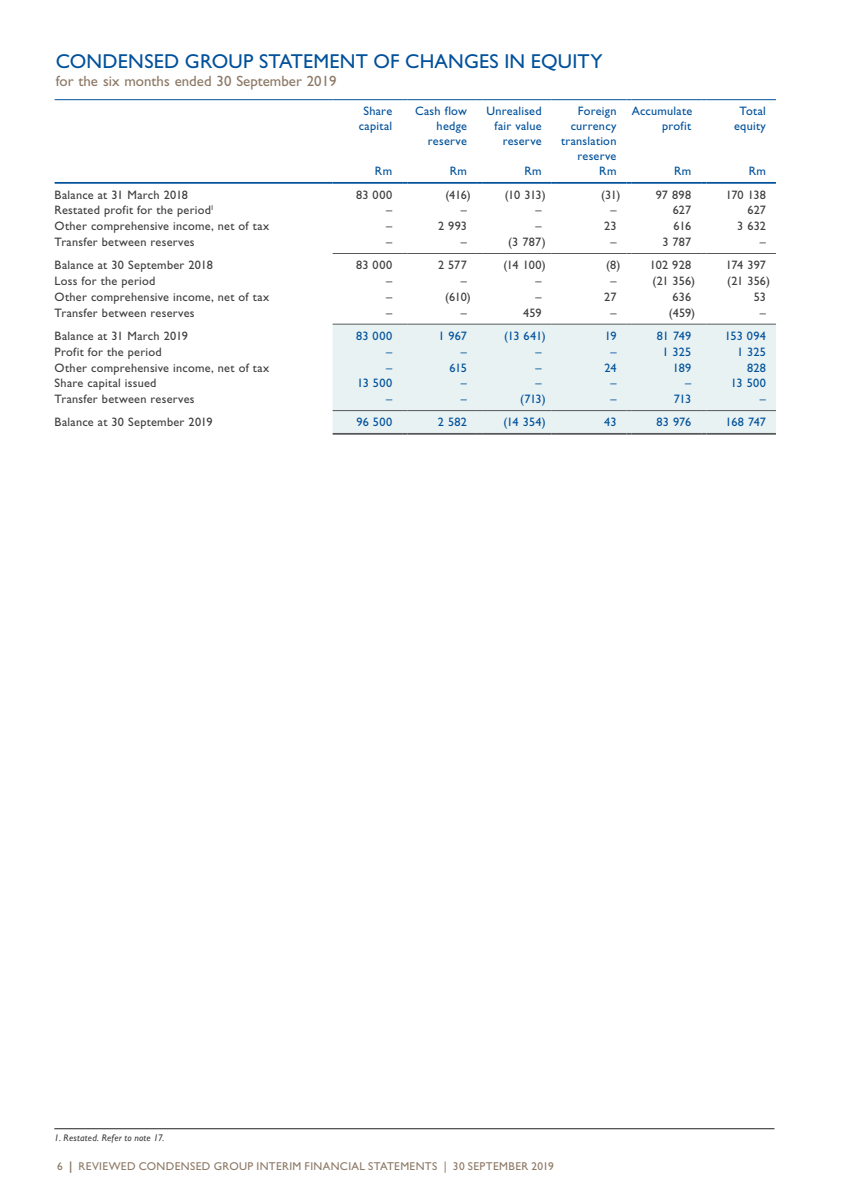
<style>
.page{position:relative;width:844px;height:1191px;background:#fff}
.page>*{position:absolute;margin:0;border:0;box-sizing:border-box;transform-origin:0 0}
.t1{font:20.12px "Gill Sans Std";letter-spacing:.01em;color:#01519b}
.t2{font:14.88px "Gill Sans Std";color:#8c7865}
.t3{font:12.25px "Gill Sans Std";letter-spacing:.02em;color:#3e3e3f}
.t4{font:12.25px/14.7px "Gill Sans Std";letter-spacing:.02em;color:#01519b;text-align:right}
.t5{font:11.38px "Gill Sans Std";letter-spacing:.03em;color:#8c7865}
.t6{font:italic 9.62px "Gill Sans Std";letter-spacing:.025em;color:#3e3e3f}
.s1{font-weight:700}
</style>
<div class="page">
<div style="left:332px;top:325px;width:443px;height:108px;background:#e8f2f2"></div>
<hr style="left:55px;top:182px;width:277px;height:2px;background:#01519b">
<hr style="left:332px;top:182px;width:70px;height:2px;background:#01519b">
<hr style="left:407px;top:182px;width:70px;height:2px;background:#01519b">
<hr style="left:482px;top:182px;width:69px;height:2px;background:#01519b">
<hr style="left:556px;top:182px;width:70px;height:2px;background:#01519b">
<hr style="left:631px;top:182px;width:70px;height:2px;background:#01519b">
<hr style="left:706px;top:182px;width:69px;height:2px;background:#01519b">
<hr style="left:332px;top:410px;width:70px;height:1px;background:#57585a">
<hr style="left:407px;top:410px;width:70px;height:1px;background:#57585a">
<hr style="left:482px;top:410px;width:69px;height:1px;background:#57585a">
<hr style="left:556px;top:410px;width:70px;height:1px;background:#57585a">
<hr style="left:631px;top:410px;width:70px;height:1px;background:#57585a">
<hr style="left:706px;top:410px;width:69px;height:1px;background:#57585a">
<hr style="left:55px;top:99px;width:277px;height:1px;background:#01519b">
<hr style="left:332px;top:99px;width:70px;height:1px;background:#01519b">
<hr style="left:407px;top:99px;width:70px;height:1px;background:#01519b">
<hr style="left:482px;top:99px;width:69px;height:1px;background:#01519b">
<hr style="left:556px;top:99px;width:70px;height:1px;background:#01519b">
<hr style="left:631px;top:99px;width:70px;height:1px;background:#01519b">
<hr style="left:706px;top:99px;width:69px;height:1px;background:#01519b">
<hr style="left:332px;top:253px;width:70px;height:1px;background:#57585a">
<hr style="left:407px;top:253px;width:70px;height:1px;background:#57585a">
<hr style="left:482px;top:253px;width:69px;height:1px;background:#57585a">
<hr style="left:556px;top:253px;width:70px;height:1px;background:#57585a">
<hr style="left:631px;top:253px;width:70px;height:1px;background:#57585a">
<hr style="left:706px;top:253px;width:69px;height:1px;background:#57585a">
<hr style="left:332px;top:324px;width:70px;height:1px;background:#57585a">
<hr style="left:407px;top:324px;width:70px;height:1px;background:#57585a">
<hr style="left:482px;top:324px;width:69px;height:1px;background:#57585a">
<hr style="left:556px;top:324px;width:70px;height:1px;background:#57585a">
<hr style="left:631px;top:324px;width:70px;height:1px;background:#57585a">
<hr style="left:706px;top:324px;width:69px;height:1px;background:#57585a">
<hr style="left:332px;top:433px;width:70px;height:2px;background:#57585a">
<hr style="left:407px;top:433px;width:70px;height:2px;background:#57585a">
<hr style="left:482px;top:433px;width:69px;height:2px;background:#57585a">
<hr style="left:556px;top:433px;width:70px;height:2px;background:#57585a">
<hr style="left:631px;top:433px;width:70px;height:2px;background:#57585a">
<hr style="left:706px;top:433px;width:69px;height:2px;background:#57585a">
<hr style="left:54px;top:1128px;width:720px;height:1px;background:#231f20">
<h1 class="t1" style="left:56px;top:50px;width:548px">CONDENSED GROUP STATEMENT OF CHANGES IN EQUITY</h1>
<p class="t2" style="left:56px;top:73px;width:282px">for the six months ended 30 September 2019</p>
<p class="t4" style="left:359px;top:104px;width:35px;text-align:center">Share capital</p>
<p class="t4" style="left:415px;top:104px;width:53px">Cash flow hedge reserve</p>
<p class="t4" style="left:486px;top:104px;width:57px">Unrealised fair value reserve</p>
<p class="t4" style="left:561px;top:104px;width:57px">Foreign currency translation reserve</p>
<p class="t4" style="left:631px;top:104px;width:62px">Accumulate profit</p>
<p class="t4" style="left:734px;top:104px;width:33px;text-align:center">Total equity</p>
<p class="t4" style="left:375px;top:164px;width:19px">Rm</p>
<p class="t4" style="left:449px;top:164px;width:19px">Rm</p>
<p class="t4" style="left:524px;top:164px;width:19px">Rm</p>
<p class="t4" style="left:599px;top:164px;width:19px">Rm</p>
<p class="t4" style="left:673px;top:164px;width:19px">Rm</p>
<p class="t4" style="left:748px;top:164px;width:19px">Rm</p>
<p class="t3" style="left:55px;top:187px;width:135px">Balance at 31 March 2018</p>
<p class="t3" style="left:356px;top:187px;width:38px">83 000</p>
<p class="t3" style="left:445px;top:187px;width:27px">(416)</p>
<p class="t3" style="left:504px;top:187px;width:42px">(10 313)</p>
<p class="t3" style="left:601px;top:187px;width:21px">(31)</p>
<p class="t3" style="left:655px;top:187px;width:37px">97 898</p>
<p class="t3" style="left:725px;top:187px;width:42px">170 138</p>
<p class="t3" style="left:55px;top:203px;width:161px">Restated profit for the period<sup>1</sup></p>
<p class="t3" style="left:386px;top:203px;width:8px">–</p>
<p class="t3" style="left:460px;top:203px;width:8px">–</p>
<p class="t3" style="left:535px;top:203px;width:8px">–</p>
<p class="t3" style="left:610px;top:203px;width:8px">–</p>
<p class="t3" style="left:672px;top:203px;width:20px">627</p>
<p class="t3" style="left:747px;top:203px;width:20px">627</p>
<p class="t3" style="left:55px;top:219px;width:216px">Other comprehensive income, net of tax</p>
<p class="t3" style="left:386px;top:219px;width:8px">–</p>
<p class="t3" style="left:438px;top:219px;width:30px">2 993</p>
<p class="t3" style="left:535px;top:219px;width:8px">–</p>
<p class="t3" style="left:604px;top:219px;width:14px">23</p>
<p class="t3" style="left:673px;top:219px;width:19px">616</p>
<p class="t3" style="left:737px;top:219px;width:30px">3 632</p>
<p class="t3" style="left:55px;top:235px;width:141px">Transfer between reserves</p>
<p class="t3" style="left:386px;top:235px;width:8px">–</p>
<p class="t3" style="left:460px;top:235px;width:8px">–</p>
<p class="t3" style="left:508px;top:235px;width:39px">(3 787)</p>
<p class="t3" style="left:610px;top:235px;width:8px">–</p>
<p class="t3" style="left:662px;top:235px;width:30px">3 787</p>
<p class="t3" style="left:759px;top:235px;width:8px">–</p>
<p class="t3" style="left:55px;top:258px;width:160px">Balance at 30 September 2018</p>
<p class="t3" style="left:356px;top:258px;width:38px">83 000</p>
<p class="t3" style="left:438px;top:258px;width:30px">2 577</p>
<p class="t3" style="left:503px;top:258px;width:44px">(14 100)</p>
<p class="t3" style="left:606px;top:258px;width:87px">(8) 102 928</p>
<p class="t3" style="left:725px;top:258px;width:41px">174 397</p>
<p class="t3" style="left:55px;top:274px;width:102px">Loss for the period</p>
<p class="t3" style="left:386px;top:274px;width:8px">–</p>
<p class="t3" style="left:460px;top:274px;width:8px">–</p>
<p class="t3" style="left:535px;top:274px;width:8px">–</p>
<p class="t3" style="left:610px;top:274px;width:8px">–</p>
<p class="t3" style="left:652px;top:274px;width:44px">(21 356)</p>
<p class="t3" style="left:727px;top:274px;width:44px">(21 356)</p>
<p class="t3" style="left:55px;top:290px;width:216px">Other comprehensive income, net of tax</p>
<p class="t3" style="left:386px;top:290px;width:8px">–</p>
<p class="t3" style="left:445px;top:290px;width:27px">(610)</p>
<p class="t3" style="left:535px;top:290px;width:8px">–</p>
<p class="t3" style="left:604px;top:290px;width:14px">27</p>
<p class="t3" style="left:672px;top:290px;width:20px">636</p>
<p class="t3" style="left:753px;top:290px;width:14px">53</p>
<p class="t3" style="left:55px;top:305px;width:141px">Transfer between reserves</p>
<p class="t3" style="left:386px;top:305px;width:8px">–</p>
<p class="t3" style="left:460px;top:305px;width:8px">–</p>
<p class="t3" style="left:523px;top:305px;width:20px">459</p>
<p class="t3" style="left:610px;top:305px;width:8px">–</p>
<p class="t3" style="left:668px;top:305px;width:28px">(459)</p>
<p class="t3" style="left:759px;top:305px;width:8px">–</p>
<p class="t3" style="left:55px;top:329px;width:135px">Balance at 31 March 2019</p>
<p class="t4" style="left:356px;top:328px;width:38px">83 000</p>
<p class="t4" style="left:438px;top:328px;width:30px">1 967</p>
<p class="t4" style="left:504px;top:328px;width:43px">(13 641)</p>
<p class="t4" style="left:604px;top:328px;width:13px">19</p>
<p class="t4" style="left:656px;top:328px;width:36px">81 749</p>
<p class="t4" style="left:724px;top:328px;width:43px">153 094</p>
<p class="t3" style="left:55px;top:344px;width:108px">Profit for the period</p>
<p class="t4" style="left:386px;top:344px;width:8px">–</p>
<p class="t4" style="left:460px;top:344px;width:8px">–</p>
<p class="t4" style="left:535px;top:344px;width:8px">–</p>
<p class="t4" style="left:610px;top:344px;width:8px">–</p>
<p class="t4" style="left:662px;top:344px;width:30px">1 325</p>
<p class="t4" style="left:736px;top:344px;width:30px">1 325</p>
<p class="t3" style="left:55px;top:360px;width:216px">Other comprehensive income, net of tax</p>
<p class="t4" style="left:386px;top:360px;width:8px">–</p>
<p class="t4" style="left:449px;top:360px;width:19px">615</p>
<p class="t4" style="left:535px;top:360px;width:8px">–</p>
<p class="t4" style="left:604px;top:360px;width:14px">24</p>
<p class="t4" style="left:672px;top:360px;width:20px">189</p>
<p class="t4" style="left:746px;top:360px;width:20px">828</p>
<p class="t3" style="left:55px;top:376px;width:103px">Share capital issued</p>
<p class="t4" style="left:357px;top:376px;width:37px">13 500</p>
<p class="t4" style="left:460px;top:376px;width:8px">–</p>
<p class="t4" style="left:535px;top:376px;width:8px">–</p>
<p class="t4" style="left:610px;top:376px;width:8px">–</p>
<p class="t4" style="left:685px;top:376px;width:8px">–</p>
<p class="t4" style="left:730px;top:376px;width:37px">13 500</p>
<p class="t3" style="left:55px;top:392px;width:141px">Transfer between reserves</p>
<p class="t4" style="left:386px;top:392px;width:8px">–</p>
<p class="t4" style="left:460px;top:392px;width:8px">–</p>
<p class="t4" style="left:520px;top:392px;width:27px">(713)</p>
<p class="t4" style="left:610px;top:392px;width:8px">–</p>
<p class="t4" style="left:673px;top:392px;width:19px">713</p>
<p class="t4" style="left:759px;top:392px;width:8px">–</p>
<p class="t3" style="left:55px;top:415px;width:159px">Balance at 30 September 2019</p>
<p class="t4" style="left:356px;top:415px;width:37px">96 500</p>
<p class="t4" style="left:438px;top:415px;width:31px">2 582</p>
<p class="t4" style="left:503px;top:415px;width:44px">(14 354)</p>
<p class="t4" style="left:604px;top:415px;width:14px">43</p>
<p class="t4" style="left:656px;top:415px;width:36px">83 976</p>
<p class="t4" style="left:725px;top:415px;width:42px">168 747</p>
<p class="t6" style="left:54px;top:1132px;width:112px">1. Restated. Refer to note 17.</p>
<p class="t5" style="left:57px;top:1159px;width:498px">6 <span class="s1">|</span> REVIEWED CONDENSED GROUP INTERIM FINANCIAL STATEMENTS | 30 SEPTEMBER 2019</p>
</div>
